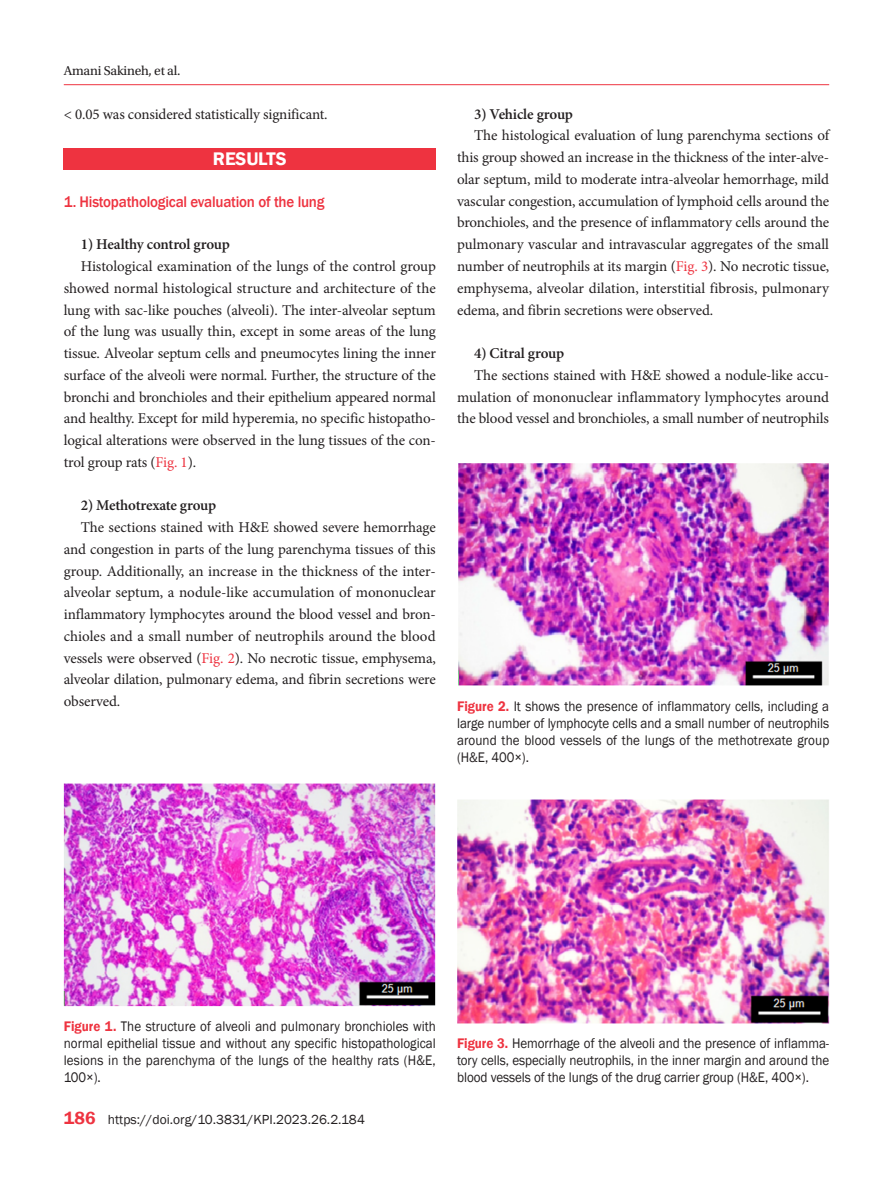
<style>
.page{position:relative;width:893px;height:1191px;background:#fff}
.page>*{position:absolute;margin:0;border:0;box-sizing:border-box;transform-origin:0 0}
.t1{font:600 18.75px "Franklin Gothic";letter-spacing:-.01em;color:#fff}
.t2{font:500 15.75px "Franklin Gothic";letter-spacing:-.015em;color:#ee3340;scale:.95 1}
.t3{font:15px/21.8px "Minion Pro";letter-spacing:-.01em;color:#231f20;text-align:justify}
.t4{font:600 15px "Minion Pro";letter-spacing:-.015em;color:#231f20}
.t5{font:14.25px/17.1px "Franklin Gothic";letter-spacing:.01em;color:#231f20;text-align:justify;scale:.92 1}
.t6{font:13.5px "Franklin Gothic";color:#231f20}
.t7{font:13.5px "Utopia Std";letter-spacing:-.015em;color:#231f20}
.s1{color:#ee3340}
.s2{font-weight:600;color:#ee3340}
.s3{font-weight:600;font-size:18px;color:#ee3340}
</style>
<div class="page">
<hr style="left:64px;top:84px;width:765px;height:1px;background:#ee3340">
<div style="left:64px;top:149px;width:372px;height:21px;background:#ee3340"></div>
<img style="left:64px;top:783px;width:372px;height:223px">
<img style="left:458px;top:463px;width:371px;height:223px">
<img style="left:457px;top:799px;width:372px;height:224px">
<p class="t7" style="left:64px;top:63px;width:118px">Amani Sakineh, et al.</p>
<p class="t3" style="left:64px;top:103px;width:265px">&lt; 0.05 was considered statistically significant.</p>
<p class="t1" style="left:213px;top:148px;width:75px">RESULTS</p>
<p class="t2" style="left:64px;top:191px;width:276px">1. Histopathological evaluation of the lung</p>
<p class="t4" style="left:81px;top:234px;width:151px">1) Healthy control group</p>
<p class="t3" style="left:64px;top:255px;width:374px;text-indent:17px">Histological examination of the lungs of the control group showed normal histological structure and architecture of the lung with sac-like pouches (alveoli). The inter-alveolar septum of the lung was usually thin, except in some areas of the lung tissue. Alveolar septum cells and pneumocytes lining the inner surface of the alveoli were normal. Further, the structure of the bronchi and bronchioles and their epithelium appeared normal and healthy. Except for mild hyperemia, no specific histopatho&shy;logical alterations were observed in the lung tissues of the con&shy;trol group rats (<span class="s1">Fig. 1</span>).</p>
<p class="t4" style="left:81px;top:495px;width:137px">2) Methotrexate group</p>
<p class="t3" style="left:64px;top:516px;width:374px;text-indent:17px">The sections stained with H&amp;E showed severe hemorrhage and congestion in parts of the lung parenchyma tissues of this group. Additionally, an increase in the thickness of the inter&shy;alveolar septum, a nodule-like accumulation of mononuclear inflammatory lymphocytes around the blood vessel and bron&shy;chioles and a small number of neutrophils around the blood vessels were observed (<span class="s1">Fig. 2</span>). No necrotic tissue, emphysema, alveolar dilation, pulmonary edema, and fibrin secretions were observed.</p>
<p class="t4" style="left:474px;top:103px;width:100px">3) Vehicle group</p>
<p class="t3" style="left:457px;top:125px;width:374px;text-indent:17px">The histological evaluation of lung parenchyma sections of this group showed an increase in the thickness of the inter-alve&shy;olar septum, mild to moderate intra-alveolar hemorrhage, mild vascular congestion, accumulation of lymphoid cells around the bronchioles, and the presence of inflammatory cells around the pulmonary vascular and intravascular aggregates of the small number of neutrophils at its margin (<span class="s1">Fig. 3</span>). No necrotic tissue, emphysema, alveolar dilation, interstitial fibrosis, pulmonary edema, and fibrin secretions were observed.</p>
<p class="t4" style="left:474px;top:343px;width:92px">4) Citral group</p>
<p class="t3" style="left:457px;top:364px;width:374px;text-indent:17px">The sections stained with H&amp;E showed a nodule-like accu&shy;mulation of mononuclear inflammatory lymphocytes around the blood vessel and bronchioles, a small number of neutrophils</p>
<p class="t5" style="left:457px;top:698px;width:406px"><span class="s2">Figure 2.</span> It shows the presence of inflammatory cells, including a large number of lymphocyte cells and a small number of neutrophils around the blood vessels of the lungs of the methotrexate group (H&amp;E, 400×).</p>
<p class="t5" style="left:64px;top:1018px;width:406px"><span class="s2">Figure 1.</span> The structure of alveoli and pulmonary bronchioles with normal epithelial tissue and without any specific histopathological lesions in the parenchyma of the lungs of the healthy rats (H&amp;E, 100×).</p>
<p class="t6" style="left:64px;top:1111px;width:303px"><span class="s3">186</span> https://doi.org/10.3831/KPI.2023.26.2.184</p>
<p class="t5" style="left:457px;top:1035px;width:406px"><span class="s2">Figure 3.</span> Hemorrhage of the alveoli and the presence of inflamma&shy;tory cells, especially neutrophils, in the inner margin and around the blood vessels of the lungs of the drug carrier group (H&amp;E, 400×).</p>
</div>
